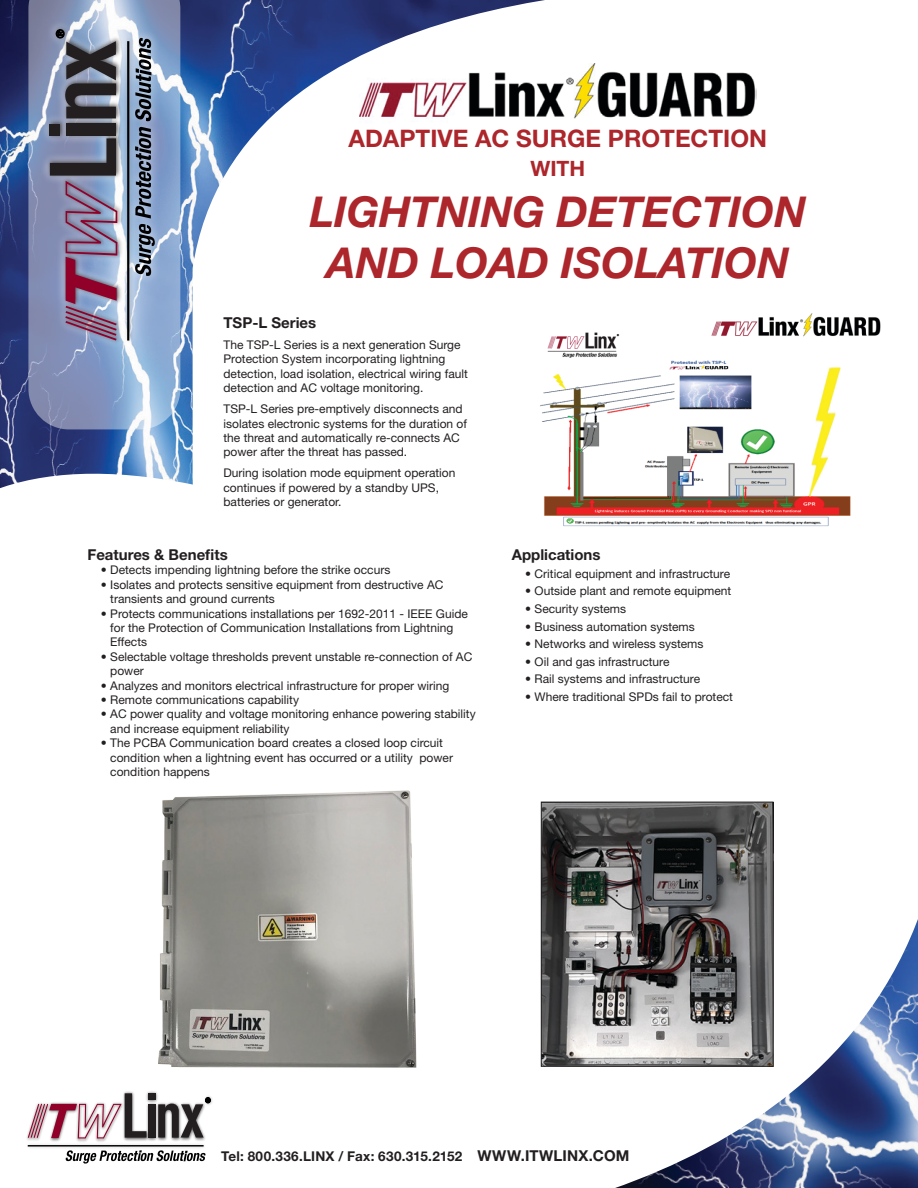
<style>
.page{position:relative;width:918px;height:1188px;background:#fff}
.page>*{position:absolute;margin:0;border:0;box-sizing:border-box;transform-origin:0 0}
.t1{font:italic 700 42.6px/51.2px "Helvetica Neue LT Std";color:#ac262b;text-align:center}
.t2{font:700 24.15px "Helvetica Neue LT Std";color:#ac262b}
.t3{font:700 21.15px "Helvetica Neue LT Std";color:#ac262b}
.t4{font:700 15px "Helvetica Neue LT Std";color:#231f20}
.t5{font:700 13.5px "Helvetica Neue LT Std";letter-spacing:.015em;color:#231f20}
.t6{font:12px/14.4px "Helvetica Neue LT Std";color:#231f20}
.s1{font-size:15px}
</style>
<div class="page">
<img style="left:0;top:0;width:193px;height:488px">
<svg style="left:28px;top:0;width:152px;height:429px;background:#8da0c4"></svg>
<div style="left:39px;top:19px;width:125px;height:331px;background:#fff;opacity:.75"></div>
<img style="left:45px;top:34px;width:91px;height:312px">
<div style="left:66px;top:124px;width:50px;height:12px;background:#231f20"></div>
<svg style="left:50px;top:138px;width:67px;height:203px;background:#847a99"></svg>
<img style="left:44px;top:116px;width:23px;height:25px">
<div style="left:50px;top:124px;width:10px;height:12px;background:#231f20"></div>
<img style="left:51px;top:22px;width:20px;height:22px">
<svg style="left:55px;top:29px;width:61px;height:89px;background:#666b79"></svg>
<hr style="left:127px;top:41px;width:2px;height:300px;background:#000">
<svg style="left:135px;top:38px;width:20px;height:238px;background:#6a788c"></svg>
<svg style="left:193px;top:0;width:564px;height:261px"></svg>
<img style="left:540px;top:801px;width:378px;height:387px">
<img style="left:27px;top:1091px;width:178px;height:57px">
<div style="left:148px;top:1104px;width:7px;height:34px;background:#231f20"></div>
<svg style="left:28px;top:1093px;width:119px;height:46px"></svg>
<svg style="left:158px;top:1116px;width:47px;height:22px"></svg>
<hr style="left:28px;top:1145px;width:176px;height:1px;background:#000">
<svg style="left:65px;top:1150px;width:141px;height:14px"></svg>
<img style="left:359px;top:64px;width:397px;height:66px">
<img style="left:540px;top:313px;width:341px;height:214px">
<img style="left:543px;top:804px;width:228px;height:260px">
<div style="left:541px;top:802px;width:232px;height:264px;border:1px solid #231f20"></div>
<img style="left:135px;top:790px;width:282px;height:326px">
<h2 class="t2" style="left:349px;top:123px;width:420px">ADAPTIVE AC SURGE PROTECTION</h2>
<h3 class="t3" style="left:530px;top:155px;width:56px">WITH</h3>
<h1 class="t1" style="left:310px;top:185px;width:498px">LIGHTNING DETECTION<br>AND LOAD ISOLATION</h1>
<p class="t4" style="left:223px;top:313px;width:94px">TSP-L Series</p>
<p class="t6" style="left:223px;top:337px;width:246px">The TSP-L Series is a next generation Surge Protection System incorporating lightning detection, load isolation, electrical wiring fault detection and AC voltage monitoring.</p>
<p class="t6" style="left:223px;top:401px;width:245px">TSP-L Series pre-emptively disconnects and isolates electronic systems for the duration of the threat and automatically re-connects AC power after the threat has passed.</p>
<p class="t6" style="left:223px;top:466px;width:234px">During isolation mode equipment operation continues if powered by a standby UPS, batteries or generator.</p>
<p class="t4" style="left:87px;top:545px;width:142px">Features &amp; Benefits</p>
<p class="t6" style="left:101px;top:563px;width:291px">• Detects impending lightning before the strike occurs</p>
<p class="t6" style="left:110px;top:577px;width:335px;text-indent:-9px">• Isolates and protects sensitive equipment from destructive AC transients and ground currents</p>
<p class="t6" style="left:110px;top:606px;width:359px;text-indent:-9px">• Protects communications installations per 1692-2011 - IEEE Guide for the Protection of Communication Installations from Lightning<br>Effects</p>
<p class="t6" style="left:110px;top:649px;width:364px;text-indent:-9px">• Selectable voltage thresholds prevent unstable re-connection of AC power</p>
<p class="t6" style="left:101px;top:678px;width:350px">• Analyzes and monitors electrical infrastructure for proper wiring</p>
<p class="t6" style="left:101px;top:692px;width:200px">• Remote communications capability</p>
<p class="t6" style="left:110px;top:707px;width:367px;text-indent:-9px">• AC power quality and voltage monitoring enhance powering stability and increase equipment reliability</p>
<p class="t6" style="left:110px;top:736px;width:344px;text-indent:-9px">• The PCBA Communication board creates a closed loop circuit condition when a lightning event has occurred or a utility power condition happens</p>
<p class="t4" style="left:512px;top:545px;width:90px">Applications</p>
<p class="t6" style="left:525px;top:566px;width:206px">• Critical equipment and infrastructure</p>
<p class="t6" style="left:525px;top:584px;width:208px">• Outside plant and remote equipment</p>
<p class="t6" style="left:525px;top:601px;width:102px">• Security systems</p>
<p class="t6" style="left:525px;top:619px;width:171px">• Business automation systems</p>
<p class="t6" style="left:525px;top:637px;width:180px">• Networks and wireless systems</p>
<p class="t6" style="left:525px;top:654px;width:146px">• Oil and gas infrastructure</p>
<p class="t6" style="left:525px;top:672px;width:176px">• Rail systems and infrastructure</p>
<p class="t6" style="left:525px;top:689px;width:209px">• Where traditional SPDs fail to protect</p>
<p class="t5" style="left:221px;top:1148px;width:410px">Tel: 800.336.LINX / Fax: 630.315.2152 <span class="s1">WWW.ITWLINX.COM</span></p>
</div>
